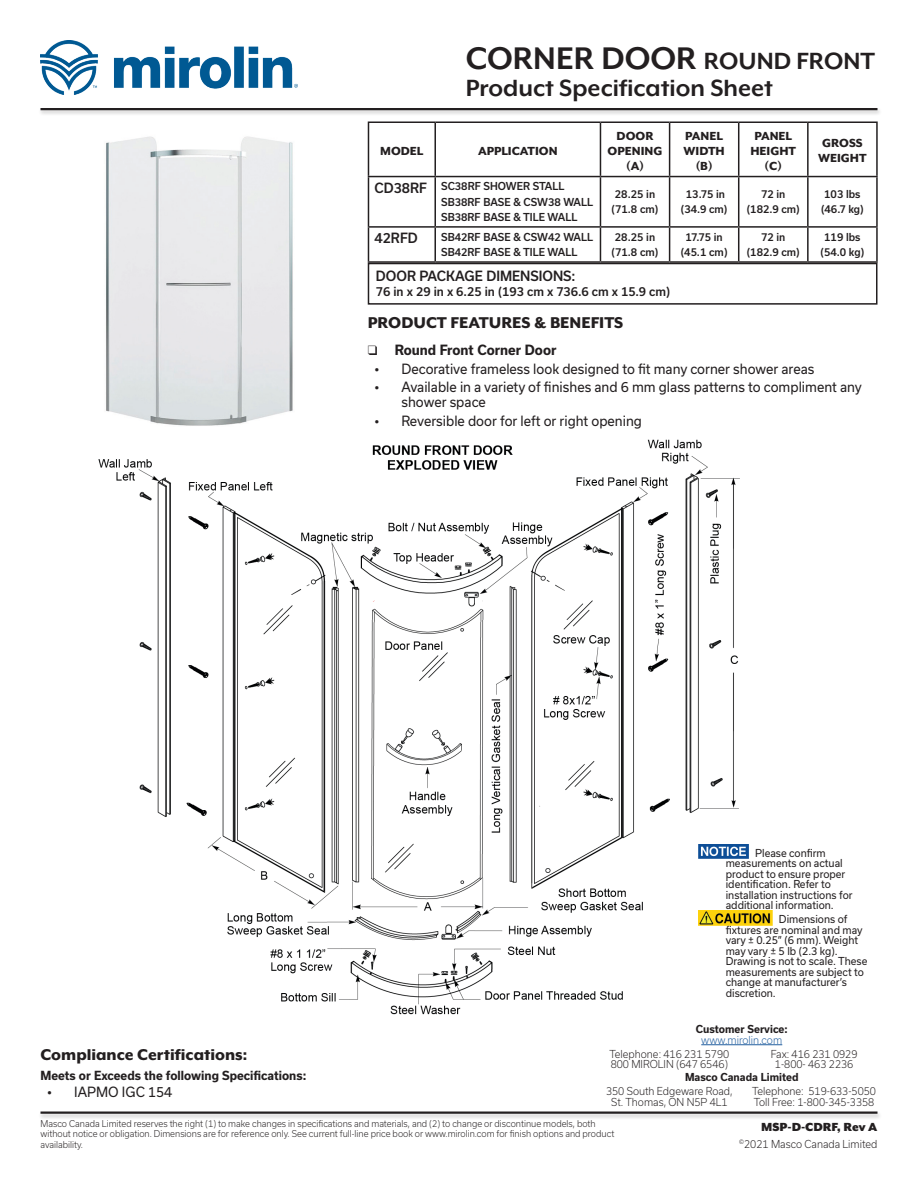
<style>
.page{position:relative;width:918px;height:1188px;background:#fff}
.page>*{position:absolute;margin:0;border:0;box-sizing:border-box;transform-origin:0 0}
.Brand_Name{font:700 36px "Mr Eaves XL Mod OT";color:#231f20}
.Product_Spec_Header{font:700 27px "Mr Eaves XL Mod OT";color:#231f20}
.Sub_Heading{font:800 18px "Mr Eaves XL Mod OT";color:#231f20}
.t1{font:13.5px/15px "Usual";color:#231f20;scale:.95 1}
.Sub_Heading-2{font:800 13.5px/15px "Mr Eaves XL Mod OT";color:#231f20;text-align:center}
.Product_ID_Info{font:500 13.5px "Usual";color:#231f20;scale:.95 1}
.t2{font:700 13.5px "Usual";color:#231f20;scale:.95 1}
.t3{font:900 13.5px "Mr Eaves XL Mod OT";color:#231f20}
.Sub_Sub_Heading{font:700 12px "Usual";color:#231f20;scale:.95 1}
.Product_ID_Info-2{font:500 12px "Usual";color:#231f20;scale:.95 1}
.Warning__Caution__Da{font:10.5px/10.5px "Usual";color:#231f20;scale:.95 1}
.Product_ID_Info-3{font:500 10.5px "Usual";color:#231f20;scale:.95 1}
.t4{font:300 10.5px/10.5px "Usual";color:#231f20;scale:.95 1}
.t5{font:700 10.5px "Usual";color:#231f20;scale:.95 1}
.t6{font:300 10.5px "Usual";color:#215e9f;scale:.95 1}
.t7{font:300 9px/10.5px "Usual";color:#231f20;scale:.95 1}
.s1{font-size:27px}
</style>
<div class="page">
<img style="left:40px;top:40px;width:258px;height:54px">
<div style="left:39px;top:107px;width:844px;height:10px;background:#231f20;opacity:.25"></div>
<hr style="left:40px;top:108px;width:838px;height:2px;background:#231f20">
<div style="left:39px;top:1111px;width:844px;height:9px;background:#231f20;opacity:.25"></div>
<hr style="left:40px;top:1112px;width:838px;height:2px;background:#231f20">
<hr style="left:701px;top:1044px;width:81px;height:1px;background:#215e9f">
<div style="left:368px;top:263px;width:510px;height:42px;border:2px solid #231f20"></div>
<img style="left:98px;top:439px;width:641px;height:576px">
<hr style="left:368px;top:121px;width:67px;height:2px;background:#231f20">
<hr style="left:368px;top:123px;width:1px;height:53px;background:#231f20">
<hr style="left:435px;top:121px;width:165px;height:2px;background:#231f20">
<hr style="left:434px;top:123px;width:2px;height:53px;background:#231f20">
<hr style="left:600px;top:121px;width:70px;height:2px;background:#231f20">
<hr style="left:600px;top:123px;width:1px;height:53px;background:#231f20">
<hr style="left:670px;top:121px;width:69px;height:2px;background:#231f20">
<hr style="left:669px;top:123px;width:1px;height:53px;background:#231f20">
<hr style="left:739px;top:121px;width:69px;height:2px;background:#231f20">
<hr style="left:738px;top:123px;width:1px;height:53px;background:#231f20">
<hr style="left:808px;top:121px;width:70px;height:2px;background:#231f20">
<hr style="left:807px;top:123px;width:2px;height:53px;background:#231f20">
<hr style="left:876px;top:123px;width:2px;height:53px;background:#231f20">
<hr style="left:368px;top:176px;width:67px;height:1px;background:#231f20">
<hr style="left:368px;top:177px;width:1px;height:49px;background:#231f20">
<hr style="left:435px;top:176px;width:165px;height:1px;background:#231f20">
<hr style="left:434px;top:177px;width:2px;height:49px;background:#231f20">
<hr style="left:600px;top:176px;width:70px;height:1px;background:#231f20">
<hr style="left:600px;top:177px;width:1px;height:49px;background:#231f20">
<hr style="left:670px;top:176px;width:69px;height:1px;background:#231f20">
<hr style="left:669px;top:177px;width:1px;height:49px;background:#231f20">
<hr style="left:739px;top:176px;width:69px;height:1px;background:#231f20">
<hr style="left:738px;top:177px;width:1px;height:49px;background:#231f20">
<hr style="left:808px;top:176px;width:70px;height:1px;background:#231f20">
<hr style="left:807px;top:177px;width:2px;height:49px;background:#231f20">
<hr style="left:876px;top:177px;width:2px;height:49px;background:#231f20">
<hr style="left:368px;top:226px;width:67px;height:2px;background:#231f20">
<hr style="left:368px;top:228px;width:1px;height:33px;background:#231f20">
<hr style="left:435px;top:226px;width:165px;height:2px;background:#231f20">
<hr style="left:434px;top:228px;width:2px;height:33px;background:#231f20">
<hr style="left:600px;top:226px;width:70px;height:2px;background:#231f20">
<hr style="left:600px;top:228px;width:1px;height:33px;background:#231f20">
<hr style="left:670px;top:226px;width:69px;height:2px;background:#231f20">
<hr style="left:669px;top:228px;width:1px;height:33px;background:#231f20">
<hr style="left:739px;top:226px;width:69px;height:2px;background:#231f20">
<hr style="left:738px;top:228px;width:1px;height:33px;background:#231f20">
<hr style="left:808px;top:226px;width:70px;height:2px;background:#231f20">
<hr style="left:807px;top:228px;width:2px;height:33px;background:#231f20">
<hr style="left:876px;top:228px;width:2px;height:33px;background:#231f20">
<hr style="left:368px;top:261px;width:67px;height:2px;background:#231f20">
<hr style="left:435px;top:261px;width:165px;height:2px;background:#231f20">
<hr style="left:600px;top:261px;width:70px;height:2px;background:#231f20">
<hr style="left:670px;top:261px;width:69px;height:2px;background:#231f20">
<hr style="left:739px;top:261px;width:69px;height:2px;background:#231f20">
<hr style="left:808px;top:261px;width:70px;height:2px;background:#231f20">
<img style="left:699px;top:845px;width:49px;height:14px">
<img style="left:699px;top:911px;width:73px;height:14px">
<img style="left:106px;top:136px;width:187px;height:290px">
<p class="Brand_Name" style="left:466px;top:38px;width:411px">CORNER DOOR <span class="s1">ROUND FRONT</span></p>
<p class="Product_Spec_Header" style="left:466px;top:73px;width:309px">Product Specification Sheet</p>
<p class="Sub_Heading-2" style="left:380px;top:143px;width:45px">MODEL</p>
<p class="Sub_Heading-2" style="left:478px;top:143px;width:81px">APPLICATION</p>
<p class="Product_ID_Info" style="left:374px;top:180px;width:57px">CD38RF</p>
<p class="Product_ID_Info-3" style="left:441px;top:180px;width:131px">SC38RF SHOWER STALL</p>
<p class="Product_ID_Info-3" style="left:441px;top:196px;width:162px">SB38RF BASE &amp; CSW38 WALL</p>
<p class="Product_ID_Info-3" style="left:441px;top:211px;width:145px">SB38RF BASE &amp; TILE WALL</p>
<p class="Product_ID_Info" style="left:374px;top:230px;width:47px">42RFD</p>
<p class="Product_ID_Info-3" style="left:441px;top:231px;width:162px">SB42RF BASE &amp; CSW42 WALL</p>
<p class="Product_ID_Info-3" style="left:441px;top:246px;width:145px">SB42RF BASE &amp; TILE WALL</p>
<p class="Sub_Heading-2" style="left:608px;top:128px;width:56px">DOOR<br>OPENING (A)</p>
<p class="Sub_Heading-2" style="left:684px;top:128px;width:43px">PANEL<br>WIDTH (B)</p>
<p class="Sub_Heading-2" style="left:750px;top:128px;width:47px">PANEL<br>HEIGHT (C)</p>
<p class="Sub_Heading-2" style="left:818px;top:136px;width:50px;text-align:left">GROSS<br>WEIGHT</p>
<p class="Product_ID_Info-3" style="left:615px;top:188px;width:44px">28.25 in</p>
<p class="Product_ID_Info-3" style="left:612px;top:203px;width:51px">(71.8 cm)</p>
<p class="Product_ID_Info-3" style="left:615px;top:231px;width:44px">28.25 in</p>
<p class="Product_ID_Info-3" style="left:612px;top:246px;width:51px">(71.8 cm)</p>
<p class="Product_ID_Info-3" style="left:686px;top:188px;width:43px">13.75 in</p>
<p class="Product_ID_Info-3" style="left:681px;top:203px;width:51px">(34.9 cm)</p>
<p class="Product_ID_Info-3" style="left:685px;top:231px;width:41px">17.75 in</p>
<p class="Product_ID_Info-3" style="left:681px;top:246px;width:51px">(45.1 cm)</p>
<p class="Product_ID_Info-3" style="left:761px;top:188px;width:27px">72 in</p>
<p class="Product_ID_Info-3" style="left:747px;top:203px;width:57px">(182.9 cm)</p>
<p class="Product_ID_Info-3" style="left:761px;top:231px;width:27px">72 in</p>
<p class="Product_ID_Info-3" style="left:747px;top:246px;width:57px">(182.9 cm)</p>
<p class="Product_ID_Info-3" style="left:824px;top:188px;width:40px">103 lbs</p>
<p class="Product_ID_Info-3" style="left:821px;top:203px;width:46px">(46.7 kg)</p>
<p class="Product_ID_Info-3" style="left:824px;top:231px;width:40px">119 lbs</p>
<p class="Product_ID_Info-3" style="left:821px;top:246px;width:47px">(54.0 kg)</p>
<p class="Product_ID_Info" style="left:376px;top:268px;width:212px">DOOR PACKAGE DIMENSIONS:</p>
<p class="Product_ID_Info-2" style="left:376px;top:285px;width:311px">76 in x 29 in x 6.25 in (193 cm x 736.6 cm x 15.9 cm)</p>
<p class="Sub_Heading" style="left:368px;top:312px;width:257px">PRODUCT FEATURES &amp; BENEFITS</p>
<p class="t2" style="left:368px;top:342px;width:200px">❑ Round Front Corner Door</p>
<p class="t1" style="left:374px;top:361px;width:465px">• Decorative frameless look designed to fit many corner shower areas</p>
<p class="t1" style="left:401px;top:379px;width:486px;text-indent:-27px">• Available in a variety of finishes and 6 mm glass patterns to compliment any shower space</p>
<p class="t1" style="left:374px;top:413px;width:283px">• Reversible door for left or right opening</p>
<p class="Sub_Heading" style="left:40px;top:1044px;width:208px">Compliance Certifications:</p>
<p class="Sub_Sub_Heading" style="left:40px;top:1068px;width:281px">Meets or Exceeds the following Specifications:</p>
<p class="t1" style="left:47px;top:1084px;width:133px">• IAPMO IGC 154</p>
<p class="Warning__Caution__Da" style="left:726px;top:848px;width:135px;text-indent:29px">Please confirm measurements on actual product to ensure proper identification. Refer to installation instructions for additional information.</p>
<p class="Warning__Caution__Da" style="left:726px;top:914px;width:151px;text-indent:53px">Dimensions of fixtures are nominal and may vary ± 0.25” (6 mm). Weight may vary ± 5 lb (2.3 kg).<br>Drawing is not to scale. These measurements are subject to change at manufacturer’s discretion.</p>
<p class="t5" style="left:696px;top:1023px;width:98px">Customer Service:</p>
<p class="t6" style="left:701px;top:1034px;width:87px">www.mirolin.com</p>
<p class="t4" style="left:610px;top:1049px;width:128px">Telephone: 416 231 5790<br>800 MIROLIN (647 6546)</p>
<p class="t4" style="left:771px;top:1049px;width:93px;text-align:center">Fax: 416 231 0929<br>1-800- 463 2236</p>
<p class="t5" style="left:685px;top:1071px;width:121px">Masco Canada Limited</p>
<p class="t4" style="left:606px;top:1086px;width:135px;text-align:center">350 South Edgeware Road,<br>St. Thomas, ON N5P 4L1</p>
<p class="t4" style="left:752px;top:1086px;width:132px">Telephone: 519-633-5050<br>Toll Free: 1-800-345-3358</p>
<p class="t7" style="left:40px;top:1118px;width:586px">Masco Canada Limited reserves the right (1) to make changes in specifications and materials, and (2) to change or discontinue models, both</p>
<p class="t3" style="left:761px;top:1119px;width:118px">MSP-D-CDRF, Rev A</p>
<p class="t7" style="left:40px;top:1128px;width:606px">without notice or obligation. Dimensions are for reference only. See current full-line price book or www.mirolin.com for finish options and product availability.</p>
<p class="t4" style="left:739px;top:1138px;width:147px"><sup>©</sup>2021 Masco Canada Limited</p>
</div>
